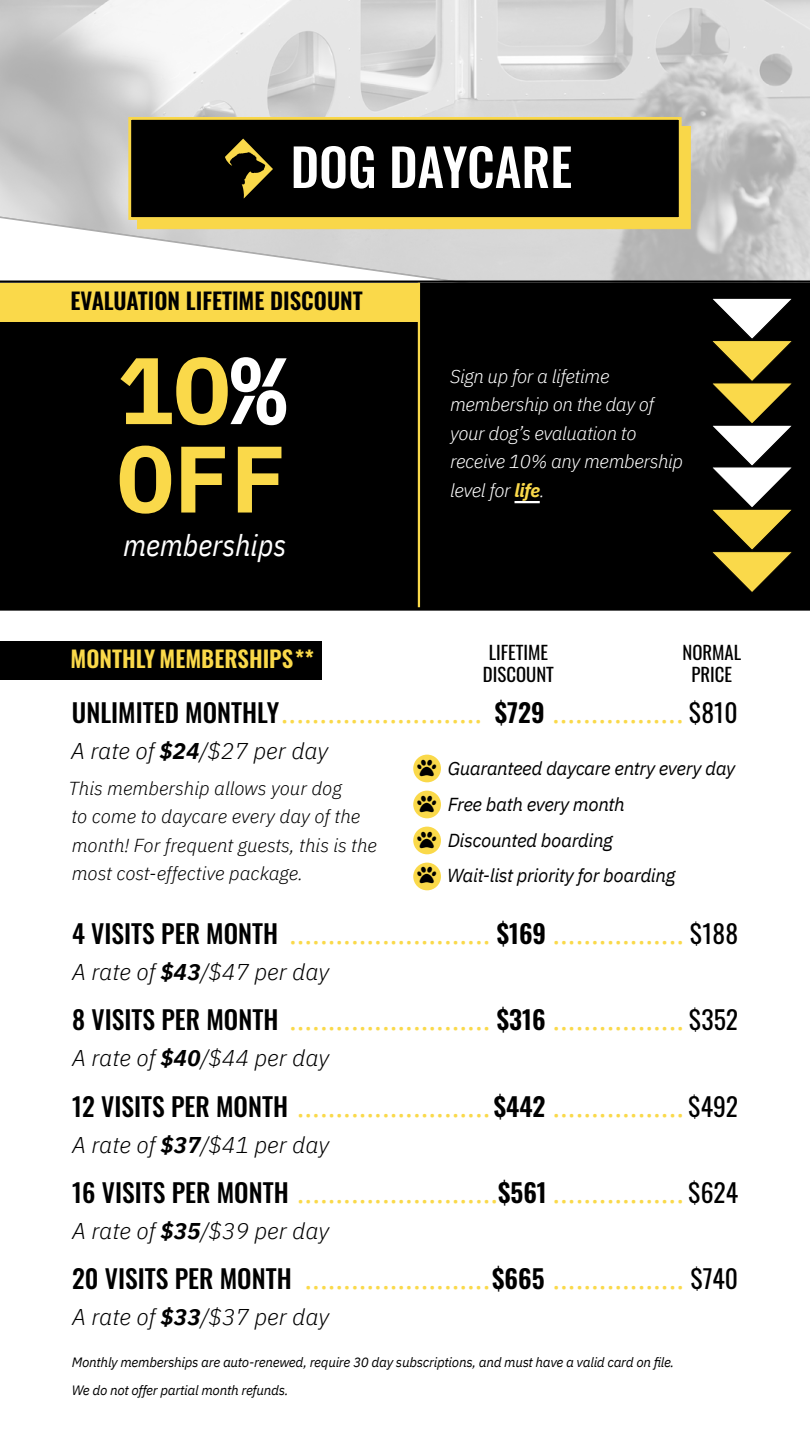
<style>
.page{position:relative;width:810px;height:1440px;background:#fff}
.page>*{position:absolute;margin:0;border:0;box-sizing:border-box;transform-origin:0 0}
.t1{font:700 94.28px/88.4px "IBM Plex Mono";color:#fad94a}
.t2{font:500 51.3px "Oswald";color:#fff}
.t3{font:italic 30.08px "IBM Plex Sans Cond";color:#fff}
.t4{font:28.5px "IBM Plex Sans";color:#fad94a}
.t5{font:italic 300 22.8px "IBM Plex Sans";color:#000}
.t6{font:600 22.8px "Oswald";color:#000}
.t7{font:600 22.8px "Oswald";color:#fad94a}
.t8{font:italic 300 18.75px/28.5px "IBM Plex Sans";color:#000}
.t9{font:italic 300 18.75px/28.5px "IBM Plex Sans";letter-spacing:-.02em;color:#fff}
.t10{font:italic 18.75px/36px "IBM Plex Sans";letter-spacing:-.02em;color:#000}
.t11{font:18.75px/22.5px "Oswald";color:#000;text-align:center}
.t12{font:italic 13.5px/28.5px "IBM Plex Sans";letter-spacing:-.02em;color:#000}
.s1{color:#fff}
.s2{font-weight:700;color:#fad94a}
.s3{font-family:"Oswald";font-weight:500;font-size:25.65px;color:#000}
.s4{font-family:"Oswald";font-weight:600;font-size:25.65px;color:#000}
.s5{font-family:"Oswald";font-size:25.65px;color:#000}
.s6{font-weight:700}
</style>
<div class="page">
<div style="left:413px;top:755px;width:28px;height:27px;background:#fad94a;border-radius:50%"></div>
<div style="left:413px;top:827px;width:28px;height:27px;background:#fad94a;border-radius:50%"></div>
<div style="left:413px;top:791px;width:28px;height:27px;background:#fad94a;border-radius:50%"></div>
<div style="left:413px;top:863px;width:28px;height:27px;background:#fad94a;border-radius:50%"></div>
<svg style="left:0;top:0;width:810px;height:280px"></svg>
<div style="left:137px;top:126px;width:554px;height:104px;background:#f9d749"></div>
<div style="left:130px;top:118px;width:550px;height:101px;background:#000"></div>
<svg style="left:225px;top:139px;width:48px;height:60px"></svg>
<div style="left:128px;top:117px;width:554px;height:103px;border:3px solid #f9d749"></div>
<div style="left:0;top:641px;width:321px;height:39px;background:#000"></div>
<div style="left:0;top:283px;width:810px;height:325px;background:#000"></div>
<div style="left:0;top:283px;width:418px;height:38px;background:#fad94a"></div>
<hr style="left:0;top:280px;width:810px;height:3px;background:#000">
<hr style="left:0;top:608px;width:810px;height:3px;background:#000">
<hr style="left:515px;top:501px;width:25px;height:2px;background:#fff">
<svg style="left:712px;top:298px;width:80px;height:294px"></svg>
<hr style="left:418px;top:283px;width:2px;height:324px;background:#fad94a">
<h2 class="t2" style="left:291px;top:140px;width:283px">DOG DAYCARE</h2>
<p class="t6" style="left:70px;top:289px;width:294px">EVALUATION LIFETIME DISCOUNT</p>
<h1 class="t1" style="left:117px;top:338px;width:171px">10<span class="s1">%<br></span>OFF</h1>
<p class="t3" style="left:123px;top:522px;width:165px">memberships</p>
<p class="t7" style="left:70px;top:647px;width:245px">MONTHLY MEMBERSHIPS**</p>
<p class="t9" style="left:450px;top:360px;width:235px">Sign up for a lifetime membership on the day of your dog’s evaluation to receive 10% any membership level for <span class="s2">life</span>.</p>
<p class="t11" style="left:483px;top:639px;width:72px">LIFETIME<br>DISCOUNT</p>
<p class="t11" style="left:682px;top:639px;width:60px">NORMAL<br>PRICE</p>
<p class="t4" style="left:72px;top:691px;width:667px"><span class="s3">UNLIMITED MONTHLY</span>.......................... <span class="s4">$729</span> ................. <span class="s5">$810</span></p>
<p class="t5" style="left:71px;top:734px;width:259px">A rate of <span class="s6">$24</span>/$27 per day</p>
<p class="t8" style="left:69px;top:772px;width:310px">This membership allows your dog<br>to come to daycare every day of the month! For frequent guests, this is the most cost-effective package.</p>
<p class="t10" style="left:447px;top:748px;width:290px">Guaranteed daycare entry every day<br>Free bath every month<br>Discounted boarding<br>Wait-list priority for boarding</p>
<p class="t4" style="left:72px;top:912px;width:668px"><span class="s3">4 VISITS PER MONTH</span> .......................... <span class="s4">$169</span> ................. <span class="s5">$188</span></p>
<p class="t5" style="left:72px;top:955px;width:259px">A rate of <span class="s6">$43</span>/$47 per day</p>
<p class="t4" style="left:72px;top:998px;width:668px"><span class="s3">8 VISITS PER MONTH</span> .......................... <span class="s4">$316</span> ................. <span class="s5">$352</span></p>
<p class="t5" style="left:72px;top:1041px;width:259px">A rate of <span class="s6">$40</span>/$44 per day</p>
<p class="t4" style="left:72px;top:1085px;width:668px"><span class="s3">12 VISITS PER MONTH</span> ......................... <span class="s4">$442</span> ................. <span class="s5">$492</span></p>
<p class="t5" style="left:72px;top:1127px;width:259px">A rate of <span class="s6">$37</span>/$41 per day</p>
<p class="t4" style="left:72px;top:1171px;width:668px"><span class="s3">16 VISITS PER MONTH</span> ..........................<span class="s4">$561</span> ................. <span class="s5">$624</span></p>
<p class="t5" style="left:72px;top:1214px;width:259px">A rate of <span class="s6">$35</span>/$39 per day</p>
<p class="t4" style="left:72px;top:1257px;width:668px"><span class="s3">20 VISITS PER MONTH</span> ........................<span class="s4">$665</span> ................. <span class="s5">$740</span></p>
<p class="t5" style="left:72px;top:1300px;width:259px">A rate of <span class="s6">$33</span>/$37 per day</p>
<p class="t12" style="left:72px;top:1347px;width:604px">Monthly memberships are auto-renewed, require 30 day subscriptions, and must have a valid card on file.<br>We do not offer partial month refunds.</p>
</div>
